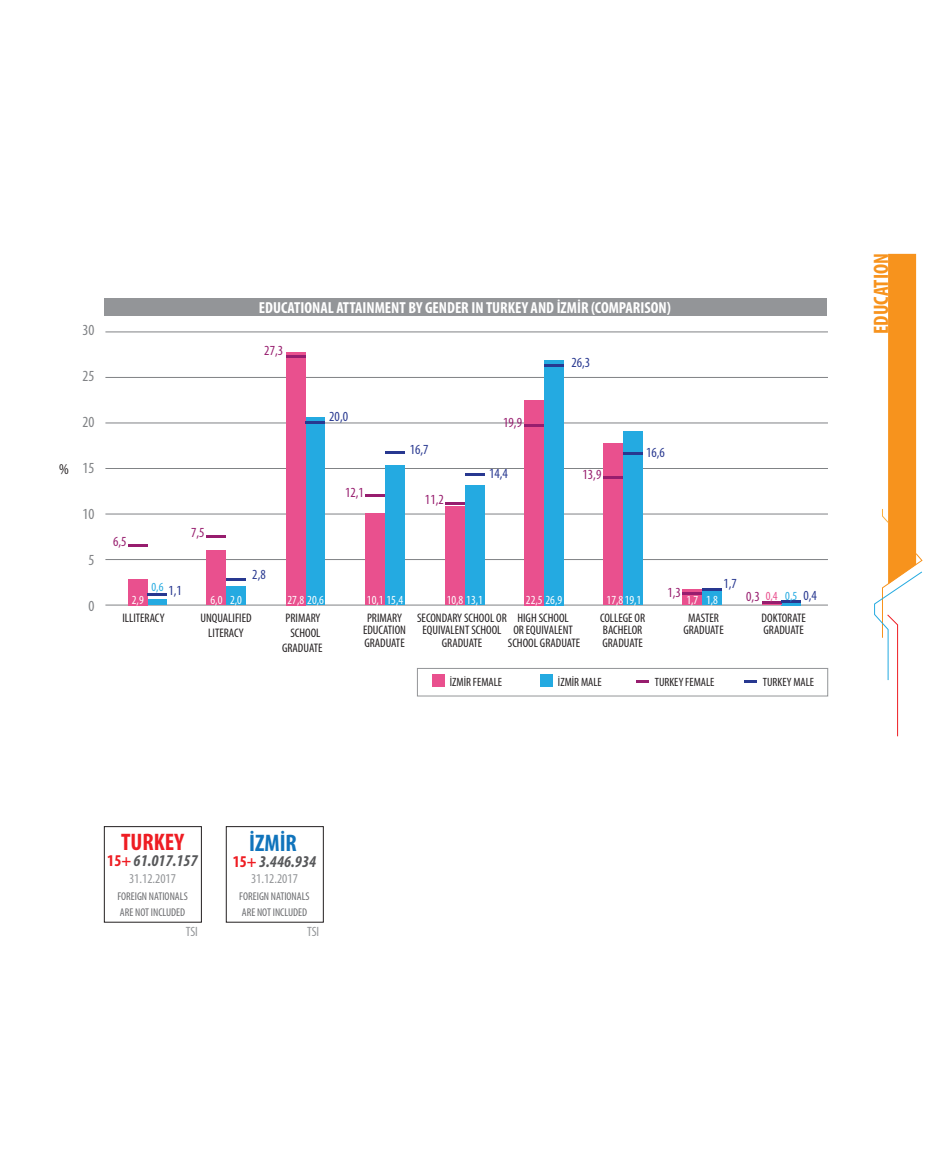
<style>
.page{position:relative;width:936px;height:1149px;background:#fff}
.page>*{position:absolute;margin:0;border:0;box-sizing:border-box;transform-origin:0 0}
.t1{font:700 condensed 24px "Myriad Pro";color:#ee1d23}
.t2{font:700 condensed 24px "Myriad Pro";color:#1074bc}
.t3{font:700 condensed 21px "Myriad Pro";color:#f7931d}
.t4{font:italic 700 condensed 16.5px "Myriad Pro";color:#57585a}
.t5{font:700 condensed 16.05px "Myriad Pro";color:#fff}
.t6{font:condensed 15.45px "Myriad Pro";color:#808285}
.t7{font:condensed 15px "Myriad Pro";color:#231f20}
.t8{font:condensed 13.95px "Myriad Pro";color:#971d6e}
.t9{font:condensed 13.95px "Myriad Pro";color:#283890}
.t10{font:condensed 13.5px "Myriad Pro";color:#939598}
.t11{font:condensed 12.45px/12.5px "Myriad Pro";color:#231f20;text-align:center}
.t12{font:condensed 12.45px "Myriad Pro";color:#fff}
.t13{font:condensed 12.45px "Myriad Pro";color:#e9508e}
.t14{font:condensed 12.45px "Myriad Pro";color:#24aae1}
.t15{font:condensed 12px "Myriad Pro";color:#231f20}
.t16{font:condensed 11.25px/16.5px "Myriad Pro";color:#6c6d70}
.s1{color:#24aae1}
.s2{font-style:normal;color:#ee1d23}
</style>
<div class="page">
<hr style="left:105px;top:331px;width:722px;height:1px;background:#808285">
<hr style="left:105px;top:377px;width:722px;height:1px;background:#808285">
<hr style="left:105px;top:422px;width:722px;height:1px;background:#808285">
<hr style="left:105px;top:468px;width:722px;height:1px;background:#808285">
<hr style="left:105px;top:513px;width:722px;height:1px;background:#808285">
<hr style="left:105px;top:559px;width:722px;height:1px;background:#808285">
<hr style="left:105px;top:604px;width:722px;height:1px;background:#808285">
<div style="left:148px;top:599px;width:19px;height:6px;background:#24aae1"></div>
<div style="left:128px;top:578px;width:20px;height:27px;background:#e9508e"></div>
<hr style="left:128px;top:544px;width:20px;height:2px;background:#971d6e">
<hr style="left:148px;top:592px;width:19px;height:3px;background:#283890">
<div style="left:226px;top:586px;width:20px;height:19px;background:#24aae1"></div>
<div style="left:207px;top:550px;width:19px;height:55px;background:#e9508e"></div>
<hr style="left:207px;top:535px;width:19px;height:3px;background:#971d6e">
<hr style="left:226px;top:578px;width:20px;height:2px;background:#283890">
<div style="left:305px;top:417px;width:20px;height:188px;background:#24aae1"></div>
<div style="left:286px;top:352px;width:19px;height:253px;background:#e9508e"></div>
<svg style="left:286px;top:355px;width:19px;height:2px"></svg>
<hr style="left:305px;top:421px;width:20px;height:3px;background:#283890">
<div style="left:385px;top:465px;width:19px;height:140px;background:#24aae1"></div>
<div style="left:365px;top:513px;width:20px;height:92px;background:#e9508e"></div>
<hr style="left:365px;top:494px;width:20px;height:2px;background:#971d6e">
<hr style="left:385px;top:451px;width:19px;height:3px;background:#283890">
<div style="left:465px;top:485px;width:19px;height:120px;background:#24aae1"></div>
<div style="left:445px;top:506px;width:20px;height:99px;background:#e9508e"></div>
<hr style="left:445px;top:502px;width:20px;height:2px;background:#971d6e">
<svg style="left:465px;top:473px;width:19px;height:2px"></svg>
<div style="left:544px;top:360px;width:20px;height:245px;background:#24aae1"></div>
<div style="left:524px;top:400px;width:20px;height:205px;background:#e9508e"></div>
<hr style="left:524px;top:424px;width:20px;height:3px;background:#971d6e">
<hr style="left:544px;top:364px;width:20px;height:3px;background:#283890">
<div style="left:623px;top:431px;width:19px;height:174px;background:#24aae1"></div>
<div style="left:603px;top:443px;width:20px;height:162px;background:#e9508e"></div>
<hr style="left:603px;top:476px;width:20px;height:3px;background:#971d6e">
<svg style="left:623px;top:452px;width:19px;height:2px"></svg>
<div style="left:702px;top:588px;width:19px;height:17px;background:#24aae1"></div>
<div style="left:682px;top:589px;width:20px;height:16px;background:#e9508e"></div>
<svg style="left:781px;top:602px;width:20px;height:3px"></svg>
<svg style="left:761px;top:603px;width:20px;height:2px"></svg>
<hr style="left:682px;top:592px;width:20px;height:2px;background:#971d6e">
<hr style="left:702px;top:588px;width:19px;height:3px;background:#283890">
<hr style="left:761px;top:600px;width:20px;height:3px;background:#971d6e">
<hr style="left:781px;top:599px;width:20px;height:3px;background:#283890">
<svg style="left:874px;top:254px;width:48px;height:482px"></svg>
<div style="left:104px;top:826px;width:97px;height:96px;border:1px solid #231f20"></div>
<div style="left:104px;top:298px;width:723px;height:18px;background:#939598"></div>
<svg style="left:744px;top:680px;width:12px;height:2px"></svg>
<svg style="left:636px;top:680px;width:12px;height:2px"></svg>
<div style="left:540px;top:674px;width:12px;height:12px;background:#24aae1"></div>
<div style="left:432px;top:674px;width:12px;height:12px;background:#e9508e"></div>
<div style="left:417px;top:668px;width:410px;height:28px;border:1px solid #939598"></div>
<div style="left:226px;top:826px;width:97px;height:96px;border:1px solid #231f20"></div>
<p class="t7" style="left:59px;top:460px;width:11px">%</p>
<p class="t6" style="left:82px;top:321px;width:13px">30</p>
<p class="t6" style="left:82px;top:367px;width:13px">25</p>
<p class="t6" style="left:82px;top:412px;width:13px">20</p>
<p class="t6" style="left:82px;top:458px;width:13px">15</p>
<p class="t6" style="left:82px;top:504px;width:13px">10</p>
<p class="t6" style="left:88px;top:550px;width:7px">5</p>
<p class="t6" style="left:88px;top:596px;width:7px">0</p>
<p class="t5" style="left:259px;top:298px;width:413px">EDUCATIONAL ATTAINMENT BY GENDER IN TURKEY AND İZMİR (COMPARISON)</p>
<p class="t8" style="left:113px;top:532px;width:15px">6,5</p>
<p class="t8" style="left:191px;top:523px;width:15px">7,5</p>
<p class="t8" style="left:264px;top:341px;width:20px">27,3</p>
<p class="t9" style="left:329px;top:407px;width:20px">20,0</p>
<p class="t8" style="left:345px;top:483px;width:20px">12,1</p>
<p class="t9" style="left:410px;top:441px;width:20px">16,7</p>
<p class="t8" style="left:425px;top:491px;width:20px">11,2</p>
<p class="t8" style="left:503px;top:413px;width:20px">19,9</p>
<p class="t9" style="left:489px;top:464px;width:20px">14,4</p>
<p class="t9" style="left:571px;top:354px;width:20px">26,3</p>
<p class="t8" style="left:582px;top:465px;width:20px">13,9</p>
<p class="t9" style="left:646px;top:443px;width:20px">16,6</p>
<p class="t9" style="left:252px;top:566px;width:15px">2,8</p>
<p class="t9" style="left:723px;top:575px;width:15px">1,7</p>
<p class="t14" style="left:151px;top:579px;width:13px">0,6</p>
<p class="t9" style="left:168px;top:582px;width:15px">1,1</p>
<p class="t8" style="left:667px;top:583px;width:15px">1,3</p>
<p class="t9" style="left:803px;top:587px;width:15px">0,4</p>
<p class="t12" style="left:132px;top:591px;width:13px">2,9</p>
<p class="t12" style="left:210px;top:591px;width:33px">6,0 2,0</p>
<p class="t12" style="left:287px;top:591px;width:38px">27,8 20,6</p>
<p class="t12" style="left:367px;top:591px;width:38px">10,1 15,4</p>
<p class="t12" style="left:446px;top:591px;width:38px">10,8 13,1</p>
<p class="t12" style="left:526px;top:591px;width:38px">22,5 26,9</p>
<p class="t12" style="left:606px;top:591px;width:36px">17,819,1</p>
<p class="t12" style="left:686px;top:591px;width:33px">1,7 1,8</p>
<p class="t13" style="left:765px;top:588px;width:33px">0,4 <span class="s1">0,5</span></p>
<p class="t8" style="left:746px;top:588px;width:15px">0,3</p>
<p class="t11" style="left:122px;top:611px;width:44px">ILLITERACY</p>
<p class="t11" style="left:200px;top:610px;width:53px;line-height:15px">UNQUALIFIED<br>LITERACY</p>
<p class="t11" style="left:282px;top:610px;width:42px;line-height:15px">PRIMARY<br>SCHOOL<br>GRADUATE</p>
<p class="t11" style="left:363px;top:611px;width:45px">PRIMARY<br>EDUCATION<br>GRADUATE</p>
<p class="t11" style="left:417px;top:611px;width:91px">SECONDARY SCHOOL OR<br>EQUIVALENT SCHOOL<br>GRADUATE</p>
<p class="t11" style="left:508px;top:611px;width:74px">HIGH SCHOOL<br>OR EQUIVALENT<br>SCHOOL GRADUATE</p>
<p class="t11" style="left:600px;top:611px;width:47px;text-align:left">COLLEGE OR<br>BACHELOR<br>GRADUATE</p>
<p class="t11" style="left:683px;top:611px;width:42px">MASTER<br>GRADUATE</p>
<p class="t11" style="left:761px;top:611px;width:46px;text-align:left">DOKTORATE<br>GRADUATE</p>
<p class="t15" style="left:450px;top:674px;width:54px">İZMİR FEMALE</p>
<p class="t15" style="left:558px;top:674px;width:45px">İZMİR MALE</p>
<p class="t15" style="left:654px;top:674px;width:61px">TURKEY FEMALE</p>
<p class="t15" style="left:762px;top:674px;width:53px">TURKEY MALE</p>
<h2 class="t3" style="left:867px;top:334px;width:82px;rotate:-90deg">EDUCATION</h2>
<h1 class="t1" style="left:121px;top:827px;width:65px">TURKEY</h1>
<h1 class="t2" style="left:249px;top:827px;width:49px">İZMİR</h1>
<h3 class="t4" style="left:107px;top:850px;width:92px"><span class="s2">15+</span>61.017.157</h3>
<p class="t10" style="left:129px;top:870px;width:48px">31.12.2017</p>
<p class="t16" style="left:117px;top:887px;width:72px">FOREIGN NATIONALS<br>ARE NOT INCLUDED</p>
<h3 class="t4" style="left:233px;top:850px;width:85px"><span class="s2">15+</span>3.446.934</h3>
<p class="t10" style="left:251px;top:870px;width:48px">31.12.2017</p>
<p class="t16" style="left:239px;top:887px;width:72px">FOREIGN NATIONALS<br>ARE NOT INCLUDED</p>
<p class="t10" style="left:186px;top:923px;width:14px">TSI</p>
<p class="t10" style="left:307px;top:923px;width:14px">TSI</p>
</div>
